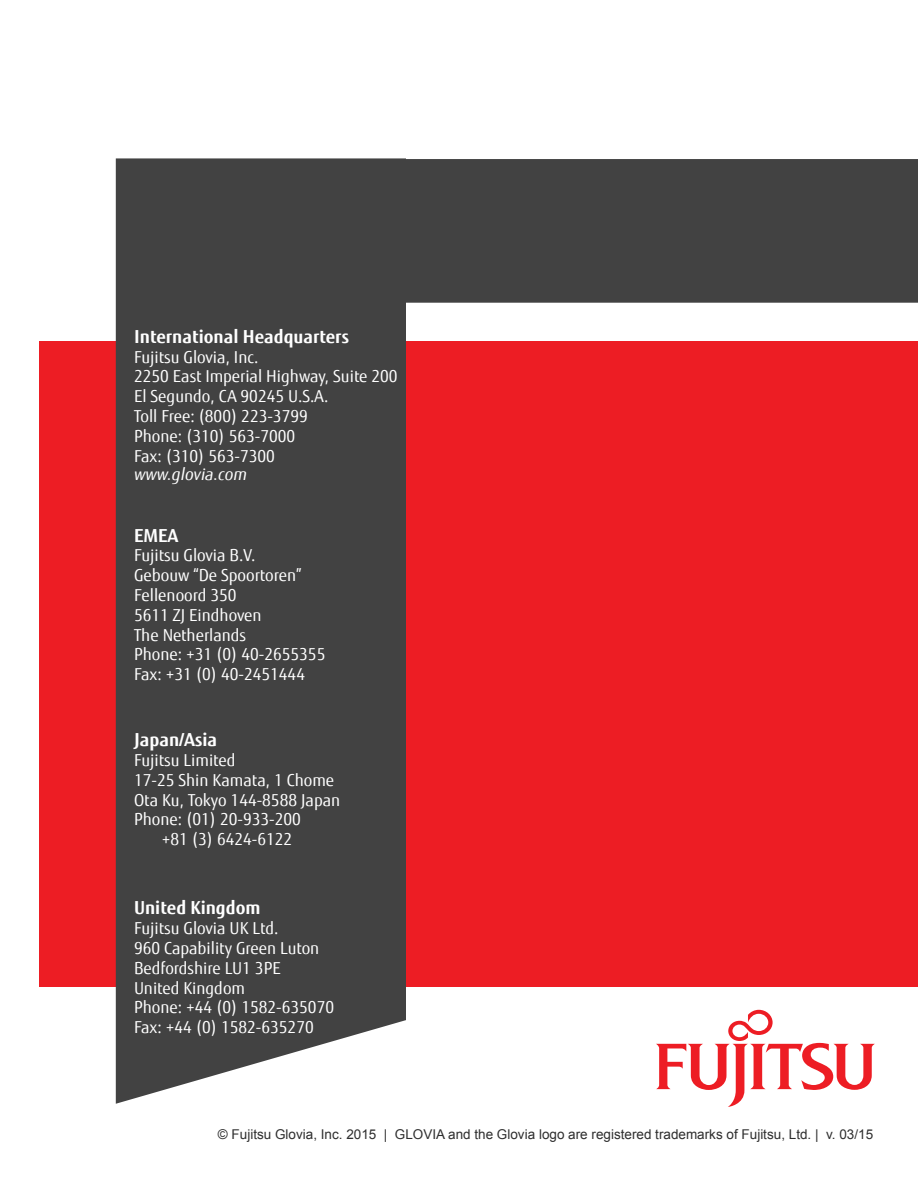
<style>
.page{position:relative;width:918px;height:1188px;background:#fff}
.page>*{position:absolute;margin:0;border:0;box-sizing:border-box;transform-origin:0 0}
.t1{font:700 18px "Fujitsu Sans";color:#fff}
.t2{font:16.5px/19.8px "Fujitsu Sans";color:#fff}
.t3{font:italic 16.5px "Fujitsu Sans";color:#fff}
.t4{font:13.5px "Arial";color:#2e2e2e}
</style>
<div class="page">
<div style="left:40px;top:341px;width:878px;height:646px;background:#ed1d24"></div>
<div style="left:406px;top:159px;width:512px;height:144px;background:#424242"></div>
<div style="left:116px;top:158px;width:290px;height:946px;background:#424242"></div>
<svg style="left:656px;top:1010px;width:219px;height:97px"></svg>
<p class="t1" style="left:134px;top:325px;width:217px">International Headquarters</p>
<p class="t2" style="left:134px;top:347px;width:265px">Fujitsu Glovia, Inc.<br>2250 East Imperial Highway, Suite 200<br>El Segundo, CA 90245 U.S.A.<br>Toll Free: (800) 223-3799<br>Phone: (310) 563-7000<br>Fax: (310) 563-7300</p>
<p class="t3" style="left:134px;top:464px;width:115px">www.glovia.com</p>
<p class="t1" style="left:134px;top:523px;width:46px">EMEA</p>
<p class="t2" style="left:134px;top:546px;width:193px">Fujitsu Glovia B.V.<br>Gebouw “De Spoortoren”<br>Fellenoord 350<br>5611 ZJ Eindhoven<br>The Netherlands<br>Phone: +31 (0) 40-2655355<br>Fax: +31 (0) 40-2451444</p>
<p class="t1" style="left:134px;top:728px;width:84px">Japan/Asia</p>
<p class="t2" style="left:134px;top:750px;width:103px">Fujitsu Limited</p>
<p class="t2" style="left:134px;top:770px;width:202px">17-25 Shin Kamata, 1 Chome</p>
<p class="t2" style="left:134px;top:790px;width:208px">Ota Ku, Tokyo 144-8588 Japan</p>
<p class="t2" style="left:134px;top:810px;width:168px">Phone: (01) 20-933-200</p>
<p class="t2" style="left:162px;top:830px;width:132px">+81 (3) 6424-6122</p>
<p class="t1" style="left:134px;top:896px;width:128px">United Kingdom</p>
<p class="t2" style="left:134px;top:919px;width:202px">Fujitsu Glovia UK Ltd.<br>960 Capability Green Luton<br>Bedfordshire LU1 3PE<br>United Kingdom<br>Phone: +44 (0) 1582-635070<br>Fax: +44 (0) 1582-635270</p>
<p class="t4" style="left:218px;top:1126px;width:657px">© Fujitsu Glovia, Inc. 2015 | GLOVIA and the Glovia logo are registered trademarks of Fujitsu, Ltd. | v. 03/15</p>
</div>
